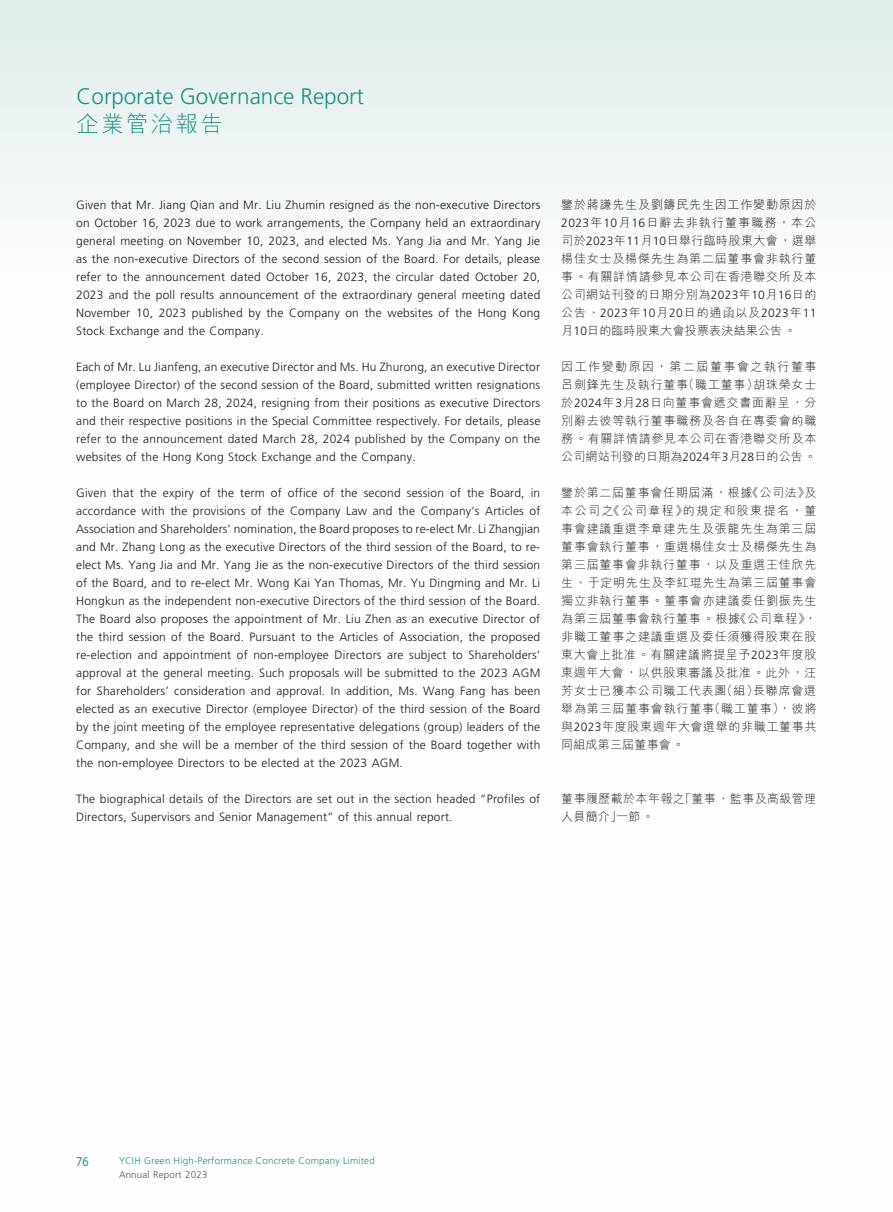
<style>
.page{position:relative;width:893px;height:1212px;background:#fff}
.page>*{position:absolute;margin:0;border:0;box-sizing:border-box;transform-origin:0 0}
.t1{font:300 22.5px "Frutiger LT Std";letter-spacing:-.005em;color:#1c9185}
.t2{font:300 22.5px "M Hei HK";letter-spacing:.1em;color:#1c9185}
.t3{font:13.5px "Myriad Pro";color:#1c9185;scale:.9 1}
.t4{font:300 12px/18px "Frutiger LT Std";letter-spacing:.015em;color:#1c1c1b;text-align:justify}
.t5{font:300 12px/18px "M Hei HK";letter-spacing:.055em;color:#1c1c1b;text-align:justify}
.t6{font:300 12px/18px "M Hei HK";letter-spacing:.035em;color:#1c1c1b}
.t7{font:300 12px "M Hei HK";letter-spacing:.015em;color:#1c1c1b}
.t8{font:300 9.75px "Frutiger LT Std";letter-spacing:.025em;color:#1c9185}
.t9{font:300 9.75px "Frutiger LT Std";letter-spacing:.015em;color:#575756}
.s1{font-family:"Frutiger LT Std"}
.s2{font-family:"M Hei HK"}
</style>
<div class="page">
<svg style="left:0;top:0;width:893px;height:206px;fill:#e9f2f1"></svg>
<h1 class="t1" style="left:77px;top:84px;width:289px">Corporate Governance Report</h1>
<h1 class="t2" style="left:77px;top:108px;width:148px">企業管治報告</h1>
<p class="t4" style="left:76px;top:196px;width:466px">Given that Mr. Jiang Qian and Mr. Liu Zhumin resigned as the non-executive Directors on October 16, 2023 due to work arrangements, the Company held an extraordinary general meeting on November 10, 2023, and elected Ms. Yang Jia and Mr. Yang Jie as the non-executive Directors of the second session of the Board. For details, please refer to the announcement dated October 16, 2023, the circular dated October 20, 2023 and the poll results announcement of the extraordinary general meeting dated November 10, 2023 published by the Company on the websites of the Hong Kong Stock Exchange and the Company.</p>
<p class="t4" style="left:76px;top:358px;width:466px">Each of Mr. Lu Jianfeng, an executive Director and Ms. Hu Zhurong, an executive Director (employee Director) of the second session of the Board, submitted written resignations to the Board on March 28, 2024, resigning from their positions as executive Directors and their respective positions in the Special Committee respectively. For details, please refer to the announcement dated March 28, 2024 published by the Company on the websites of the Hong Kong Stock Exchange and the Company.</p>
<p class="t4" style="left:76px;top:484px;width:466px">Given that the expiry of the term of office of the second session of the Board, in accordance with the provisions of the Company Law and the Company’s Articles of Association and Shareholders’ nomination, the Board proposes to re-elect Mr. Li Zhangjian and Mr. Zhang Long as the executive Directors of the third session of the Board, to re&shy;elect Ms. Yang Jia and Mr. Yang Jie as the non-executive Directors of the third session of the Board, and to re-elect Mr. Wong Kai Yan Thomas, Mr. Yu Dingming and Mr. Li Hongkun as the independent non-executive Directors of the third session of the Board.<br>The Board also proposes the appointment of Mr. Liu Zhen as an executive Director of the third session of the Board. Pursuant to the Articles of Association, the proposed re-election and appointment of non-employee Directors are subject to Shareholders’ approval at the general meeting. Such proposals will be submitted to the 2023 AGM for Shareholders’ consideration and approval. In addition, Ms. Wang Fang has been elected as an executive Director (employee Director) of the third session of the Board by the joint meeting of the employee representative delegations (group) leaders of the Company, and she will be a member of the third session of the Board together with the non-employee Directors to be elected at the 2023 AGM.</p>
<p class="t4" style="left:76px;top:790px;width:466px">The biographical details of the Directors are set out in the section headed “Profiles of<br>Directors, Supervisors and Senior Management” of this annual report.</p>
<p class="t5" style="left:561px;top:195px;width:257px">鑒於蔣謙先生及劉鑄民先生因工作變動原因於<span class="s1">2023</span>年<span class="s1">10</span>月<span class="s1">16</span>日辭去非執行董事職務，本公司於<span class="s1">2023</span>年<span class="s1">11</span>月<span class="s1">10</span>日舉行臨時股東大會，選舉楊佳女士及楊傑先生為第二屆董事會非執行董事。有關詳情請參見本公司在香港聯交所及本公司網站刊發的日期分別為<span class="s1">2023</span>年<span class="s1">10</span>月<span class="s1">16</span>日的</p>
<p class="t4" style="left:561px;top:304px;width:257px"><span class="s2">公告、</span>2023<span class="s2">年</span>10<span class="s2">月</span>20<span class="s2">日的通函以及</span>2023<span class="s2">年</span>11</p>
<p class="t7" style="left:561px;top:322px;width:236px">月<span class="s1">10</span>日的臨時股東大會投票表決結果公告。</p>
<p class="t5" style="left:561px;top:357px;width:257px">因工作變動原因，第二屆董事會之執行董事呂劍鋒先生及執行董事（職工董事）胡珠榮女士於<span class="s1">2024</span>年<span class="s1">3</span>月<span class="s1">28</span>日向董事會遞交書面辭呈，分別辭去彼等執行董事職務及各自在專委會的職務。有關詳情請參見本公司在香港聯交所及本公司網站刊發的日期為<span class="s1">2024</span>年<span class="s1">3</span>月<span class="s1">28</span>日的公告。</p>
<p class="t5" style="left:561px;top:483px;width:257px">鑒於第二屆董事會任期屆滿，根據《公司法》及本公司之《公司章程》的規定和股東提名，董事會建議重選李章建先生及張龍先生為第三屆董事會執行董事，重選楊佳女士及楊傑先生為第三屆董事會非執行董事，以及重選王佳欣先生、于定明先生及李紅琨先生為第三屆董事會獨立非執行董事。董事會亦建議委任劉振先生為第三屆董事會執行董事。根據《公司章程》，非職工董事之建議重選及委任須獲得股東在股東大會上批准。有關建議將提呈予<span class="s1">2023</span>年度股東週年大會，以供股東審議及批准。此外，汪芳女士已獲本公司職工代表團（組）長聯席會選舉為第三屆董事會執行董事（職工董事），彼將與<span class="s1">2023</span>年度股東週年大會選舉的非職工董事共同組成第三屆董事會。</p>
<p class="t6" style="left:561px;top:789px;width:257px">董事履歷載於本年報之「董事、監事及高級管理人員簡介」一節。</p>
<p class="t3" style="left:76px;top:1154px;width:15px">76</p>
<p class="t8" style="left:119px;top:1155px;width:257px">YCIH Green High-Performance Concrete Company Limited</p>
<p class="t9" style="left:119px;top:1169px;width:90px">Annual Report 2023</p>
</div>
